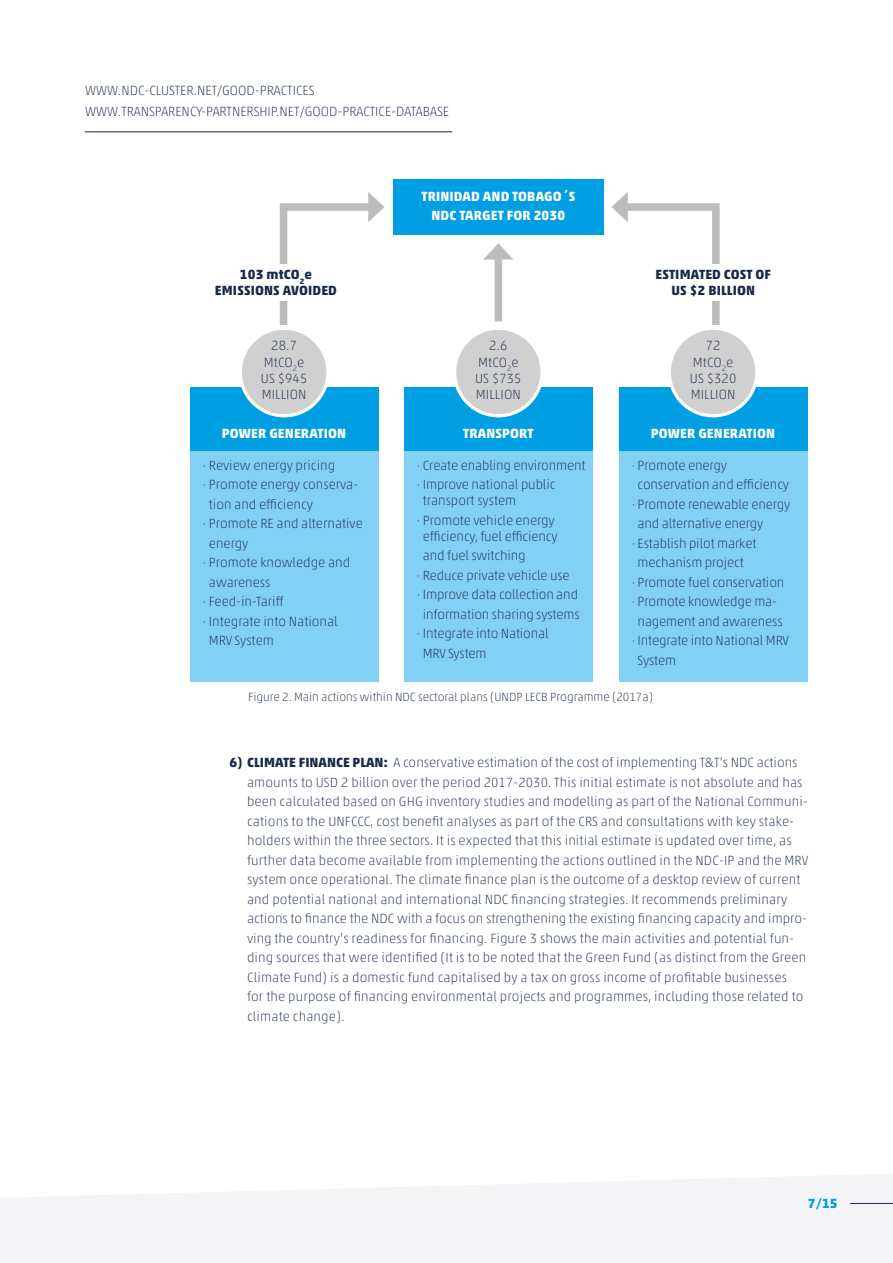
<style>
.page{position:relative;width:893px;height:1263px;background:#fff}
.page>*{position:absolute;margin:0;border:0;box-sizing:border-box;transform-origin:0 0}
.t1{font:100 13.5px/19.5px "Akko Std";color:#1b2a4c}
.t2{font:700 13.5px/19.5px "Akko Std";letter-spacing:.01em;color:#fff;text-align:center}
.t3{font:700 13.5px/16.2px "Akko Std";letter-spacing:.01em;color:#1b2a4c;text-align:center}
.t4{font:700 13.5px "Akko Std";color:#009fe3}
.t5{font:100 12px "Akko Std";color:#1b2a4c}
.s1{font-weight:700}
</style>
<div class="page">
<div style="left:393px;top:179px;width:211px;height:56px;background:#009fe3"></div>
<div style="left:619px;top:387px;width:188px;height:64px;background:#009fe3"></div>
<div style="left:669px;top:328px;width:88px;height:88px;background:#d0d0d0;border-radius:50%"></div>
<div style="left:668px;top:327px;width:90px;height:90px;border:3px solid #fff;border-radius:50%"></div>
<div style="left:190px;top:387px;width:189px;height:64px;background:#009fe3"></div>
<div style="left:240px;top:328px;width:88px;height:88px;background:#d0d0d0;border-radius:50%"></div>
<div style="left:239px;top:327px;width:91px;height:90px;border:3px solid #fff;border-radius:50%"></div>
<div style="left:404px;top:387px;width:189px;height:64px;background:#009fe3"></div>
<div style="left:455px;top:328px;width:87px;height:88px;background:#d0d0d0;border-radius:50%"></div>
<div style="left:453px;top:327px;width:91px;height:90px;border:3px solid #fff;border-radius:50%"></div>
<div style="left:619px;top:451px;width:188px;height:230px;background:#83d0f5"></div>
<div style="left:190px;top:451px;width:189px;height:230px;background:#83d0f5"></div>
<div style="left:404px;top:451px;width:189px;height:230px;background:#83d0f5"></div>
<svg style="left:276px;top:192px;width:109px;height:140px"></svg>
<svg style="left:612px;top:192px;width:111px;height:140px"></svg>
<div style="left:193px;top:264px;width:165px;height:36px;background:#fff"></div>
<div style="left:619px;top:264px;width:189px;height:36px;background:#fff"></div>
<div style="left:495px;top:253px;width:7px;height:68px;background:#bcbcbc"></div>
<svg style="left:483px;top:243px;width:31px;height:17px"></svg>
<svg style="left:0;top:1174px;width:893px;height:89px;fill:#f4f4f6"></svg>
<hr style="left:850px;top:1203px;width:43px;height:1px;background:#1b2a4c">
<hr style="left:85px;top:131px;width:367px;height:1px;background:#1b2a4c">
<p class="t1" style="left:85px;top:80px;width:365px;line-height:21px">WWW.NDC-CLUSTER.NET/GOOD-PRACTICES<br>WWW.TRANSPARENCY-PARTNERSHIP.NET/GOOD-PRACTICE-DATABASE</p>
<p class="t2" style="left:421px;top:186px;width:155px">TRINIDAD AND TOBAGO´S<br>NDC TARGET FOR 2030</p>
<p class="t3" style="left:215px;top:266px;width:124px">103 mtCO<sub>2</sub>e<br>EMISSIONS AVOIDED</p>
<p class="t3" style="left:656px;top:266px;width:117px">ESTIMATED COST OF<br>US $2 BILLION</p>
<p class="t1" style="left:261px;top:338px;width:48px;line-height:16.2px;text-align:center">28.7<br>MtCO<sub>2</sub>e<br>US $945<br>MILLION</p>
<p class="t1" style="left:475px;top:338px;width:48px;line-height:16.2px;text-align:center">2.6<br>MtCO<sub>2</sub>e<br>US $735<br>MILLION</p>
<p class="t1" style="left:690px;top:338px;width:48px;line-height:16.2px;text-align:center">72<br>MtCO<sub>2</sub>e<br>US $320<br>MILLION</p>
<p class="t2" style="left:222px;top:424px;width:126px">POWER GENERATION</p>
<p class="t2" style="left:651px;top:424px;width:126px">POWER GENERATION</p>
<p class="t2" style="left:463px;top:424px;width:72px">TRANSPORT</p>
<p class="t1" style="left:203px;top:455px;width:134px">· Review energy pricing</p>
<p class="t1" style="left:203px;top:475px;width:157px">· Promote energy conserva-</p>
<p class="t1" style="left:209px;top:494px;width:105px">tion and efficiency</p>
<p class="t1" style="left:203px;top:513px;width:162px">· Promote RE and alternative</p>
<p class="t1" style="left:209px;top:533px;width:41px">energy</p>
<p class="t1" style="left:203px;top:552px;width:149px">· Promote knowledge and</p>
<p class="t1" style="left:209px;top:572px;width:63px">awareness</p>
<p class="t1" style="left:203px;top:591px;width:82px">· Feed-in-Tariff</p>
<p class="t1" style="left:203px;top:611px;width:137px">· Integrate into National</p>
<p class="t1" style="left:209px;top:630px;width:66px">MRV System</p>
<p class="t1" style="left:417px;top:455px;width:170px">· Create enabling environment · Improve national public</p>
<p class="t1" style="left:417px;top:491px;width:139px;text-indent:6px">transport system<br>· Promote vehicle energy</p>
<p class="t1" style="left:423px;top:526px;width:136px">efficiency, fuel efficiency</p>
<p class="t1" style="left:423px;top:546px;width:104px">and fuel switching</p>
<p class="t1" style="left:417px;top:565px;width:154px">· Reduce private vehicle use</p>
<p class="t1" style="left:417px;top:585px;width:163px">· Improve data collection and</p>
<p class="t1" style="left:423px;top:604px;width:158px">information sharing systems</p>
<p class="t1" style="left:417px;top:624px;width:133px">· Integrate into National</p>
<p class="t1" style="left:423px;top:643px;width:65px">MRV System</p>
<p class="t1" style="left:632px;top:455px;width:97px">· Promote energy</p>
<p class="t1" style="left:638px;top:475px;width:153px">conservation and efficiency</p>
<p class="t1" style="left:632px;top:494px;width:160px">· Promote renewable energy</p>
<p class="t1" style="left:638px;top:513px;width:127px">and alternative energy</p>
<p class="t1" style="left:632px;top:533px;width:126px">· Establish pilot market</p>
<p class="t1" style="left:638px;top:552px;width:108px">mechanism project</p>
<p class="t1" style="left:632px;top:572px;width:154px">· Promote fuel conservation</p>
<p class="t1" style="left:632px;top:591px;width:147px">· Promote knowledge ma-</p>
<p class="t1" style="left:638px;top:611px;width:147px">nagement and awareness</p>
<p class="t1" style="left:632px;top:630px;width:159px">· Integrate into National MRV</p>
<p class="t1" style="left:638px;top:650px;width:40px">System</p>
<p class="t5" style="left:248px;top:690px;width:406px">Figure 2. Main actions within NDC sectoral plans (UNDP LECB Programme (2017a)</p>
<p class="t1" style="left:247px;top:752px;width:563px;text-indent:-18px"><span class="s1">6) CLIMATE FINANCE PLAN:</span> A conservative estimation of the cost of implementing T&amp;T’s NDC actions amounts to USD 2 billion over the period 2017-2030. This initial estimate is not absolute and has been calculated based on GHG inventory studies and modelling as part of the National Communi&shy;cations to the UNFCCC, cost benefit analyses as part of the CRS and consultations with key stake&shy;holders within the three sectors. It is expected that this initial estimate is updated over time, as further data become available from implementing the actions outlined in the NDC-IP and the MRV system once operational. The climate finance plan is the outcome of a desktop review of current and potential national and international NDC financing strategies. It recommends preliminary actions to finance the NDC with a focus on strengthening the existing financing capacity and impro&shy;ving the country’s readiness for financing. Figure 3 shows the main activities and potential fun&shy;ding sources that were identified (It is to be noted that the Green Fund (as distinct from the Green Climate Fund) is a domestic fund capitalised by a tax on gross income of profitable businesses<br>for the purpose of financing environmental projects and programmes, including those related to climate change).</p>
<p class="t4" style="left:808px;top:1195px;width:31px">7/15</p>
</div>
